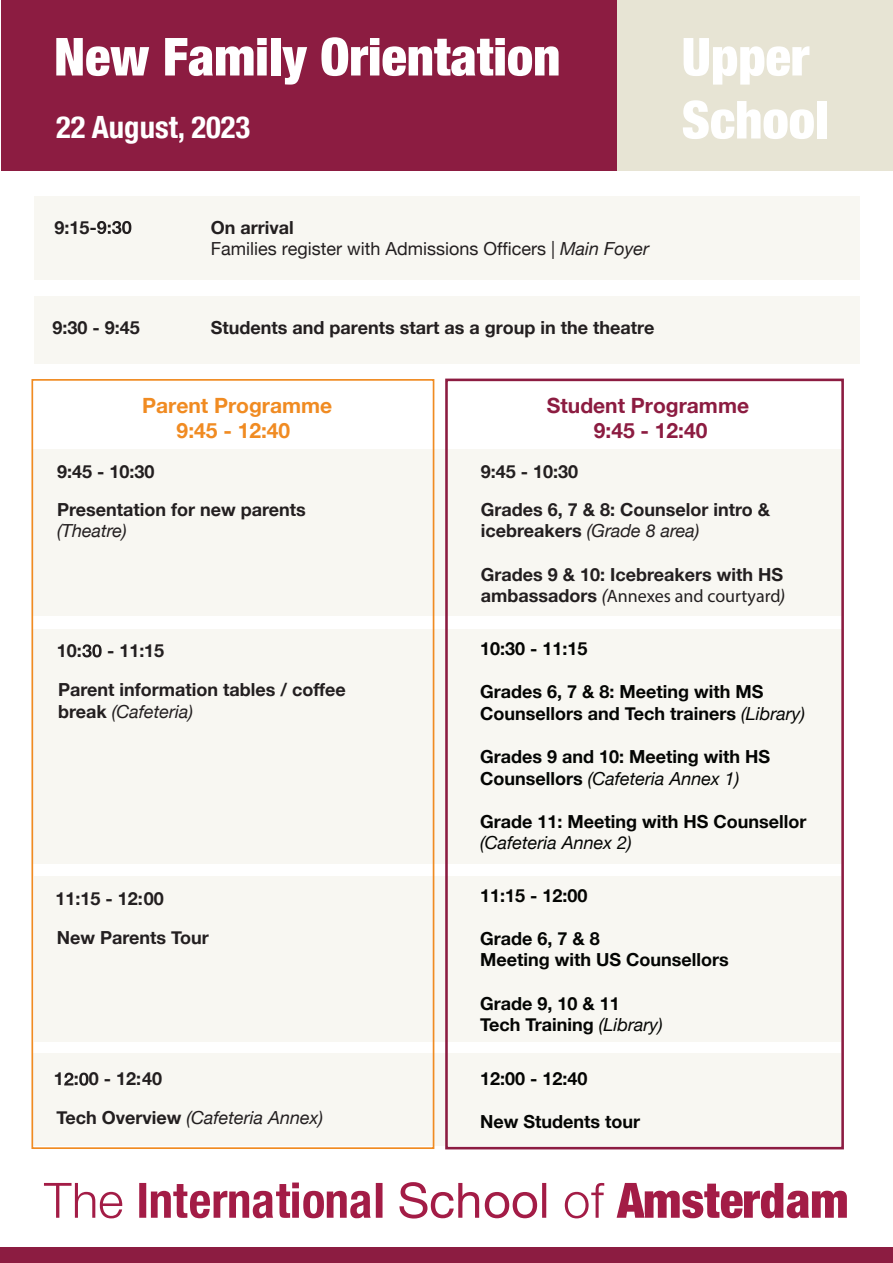
<style>
.page{position:relative;width:893px;height:1263px;background:#fff}
.page>*{position:absolute;margin:0;border:0;box-sizing:border-box;transform-origin:0 0}
.t1{font:900 condensed 52.5px "Helvetica Neue";color:#fff}
.t2{font:700 condensed 30.75px "Helvetica Neue";color:#fff}
.t3{font:700 21px "Helvetica Neue";color:#8c1c41}
.t4{font:700 21px "Helvetica Neue";color:#f08b22}
.t5{font:700 18px/21.6px "Helvetica Neue";color:#040503}
.t6{font:700 18px/38.1px "Helvetica Neue";color:#231f20}
.t7{font:18px/21.1px "Helvetica Neue";color:#231f20}
.t8{font:italic 18px "Helvetica Neue";color:#231f20}
.t9{font:18px "Myriad Pro";color:#231f20}
.t10{font:italic 18px "Helvetica Neue";color:#040503}
.s1{font-weight:700}
.s2{font-style:italic}
.s3{font-weight:700;font-style:normal}
.s4{font-family:"Helvetica Neue";font-weight:700}
.s5{font-family:"Helvetica Neue";font-style:italic}
.s6{font-weight:400;font-style:italic}
</style>
<div class="page">
<div style="left:1px;top:0;width:616px;height:171px;background:#8c1c41"></div>
<div style="left:617px;top:0;width:276px;height:171px;background:#e7e4d4"></div>
<div style="left:1px;top:1247px;width:892px;height:16px;background:#8c1c41"></div>
<div style="left:34px;top:1053px;width:807px;height:93px;background:#f8f7f2"></div>
<div style="left:34px;top:876px;width:807px;height:166px;background:#f8f7f2"></div>
<div style="left:34px;top:629px;width:808px;height:234px;background:#f8f7f2"></div>
<div style="left:34px;top:449px;width:808px;height:167px;background:#f8f7f2"></div>
<div style="left:445px;top:379px;width:399px;height:770px;border:3px solid #8c1c41"></div>
<div style="left:31px;top:379px;width:403px;height:770px;border:2px solid #f08b22"></div>
<div style="left:34px;top:196px;width:825px;height:84px;background:#f8f7f2"></div>
<svg style="left:90px;top:221px;width:41px;height:13px"></svg>
<div style="left:34px;top:296px;width:825px;height:67px;background:#f8f7f2"></div>
<svg style="left:82px;top:644px;width:20px;height:13px"></svg>
<svg style="left:64px;top:1072px;width:9px;height:13px"></svg>
<svg style="left:79px;top:1072px;width:9px;height:14px"></svg>
<svg style="left:44px;top:1182px;width:803px;height:36px"></svg>
<h1 class="t1" style="left:54px;top:14px;width:508px">New Family Orientation</h1>
<h1 class="t1" style="left:682px;top:14px;width:129px">Upper</h1>
<h2 class="t2" style="left:56px;top:102px;width:196px">22 August, 2023</h2>
<h1 class="t1" style="left:682px;top:77px;width:148px">School</h1>
<p class="t6" style="left:54px;top:209px;width:37px">9:15</p>
<p class="t7" style="left:211px;top:218px;width:440px"><span class="s1">On arrival<br></span>Families register with Admissions Officers | <span class="s2">Main Foyer</span></p>
<p class="t6" style="left:52px;top:308px;width:89px">9:30 - 9:45</p>
<p class="t6" style="left:211px;top:309px;width:445px">Students and parents start as a group in the theatre</p>
<p class="t4" style="left:142px;top:389px;width:192px">Parent Programme</p>
<p class="t3" style="left:547px;top:389px;width:204px">Student Programme</p>
<p class="t4" style="left:177px;top:414px;width:115px">9:45 - 12:40</p>
<p class="t3" style="left:594px;top:414px;width:115px">9:45 - 12:40</p>
<p class="t6" style="left:481px;top:453px;width:291px">9:45 - 10:30<br>Grades 6, 7 &amp; 8: Counselor intro &amp;</p>
<p class="t8" style="left:481px;top:518px;width:220px"><span class="s3">icebreakers</span> (Grade 8 area)</p>
<p class="t6" style="left:481px;top:556px;width:304px">Grades 9 &amp; 10: Icebreakers with HS</p>
<p class="t9" style="left:481px;top:585px;width:306px"><span class="s4">ambassadors</span> <span class="s5">(</span>Annexes and courtyard<span class="s5">)</span></p>
<p class="t6" style="left:57px;top:453px;width:250px">9:45 - 10:30<br>Presentation for new parents</p>
<p class="t8" style="left:57px;top:518px;width:71px">(Theatre)</p>
<p class="t6" style="left:57px;top:632px;width:27px">10:</p>
<p class="t6" style="left:58px;top:632px;width:289px;line-height:39.2px;text-indent:49px">- 11:15<br>Parent information tables / coffee</p>
<p class="t8" style="left:58px;top:699px;width:136px"><span class="s3">break</span> (Cafeteria)</p>
<p class="t6" style="left:55px;top:879px;width:155px;line-height:38.7px">11:15 - 12:00<br>New Parents Tour</p>
<p class="t6" style="left:54px;top:1060px;width:271px">1 : 0 - 12:40<br>Tech Overview <span class="s6">(Cafeteria Annex)</span></p>
<p class="t5" style="left:480px;top:638px;width:109px">10:30 - 11:15</p>
<p class="t5" style="left:480px;top:681px;width:326px">Grades 6, 7 &amp; 8: Meeting with MS<br>Counsellors and Tech trainers <span class="s6">(Library)</span></p>
<p class="t5" style="left:480px;top:746px;width:292px">Grades 9 and 10: Meeting with HS<br>Counsellors <span class="s6">(Cafeteria Annex 1)</span></p>
<p class="t5" style="left:480px;top:811px;width:328px">Grade 11: Meeting with HS Counsellor</p>
<p class="t10" style="left:480px;top:830px;width:153px">(Cafeteria Annex 2)</p>
<p class="t5" style="left:480px;top:885px;width:109px">11:15 - 12:00</p>
<p class="t5" style="left:480px;top:928px;width:250px">Grade 6, 7 &amp; 8<br>Meeting with US Counsellors</p>
<p class="t5" style="left:480px;top:993px;width:184px">Grade 9, 10 &amp; 11<br>Tech Training <span class="s6">(Library)</span></p>
<p class="t5" style="left:480px;top:1068px;width:109px">12:00 - 12:40</p>
<p class="t5" style="left:480px;top:1111px;width:162px">New Students tour</p>
</div>
